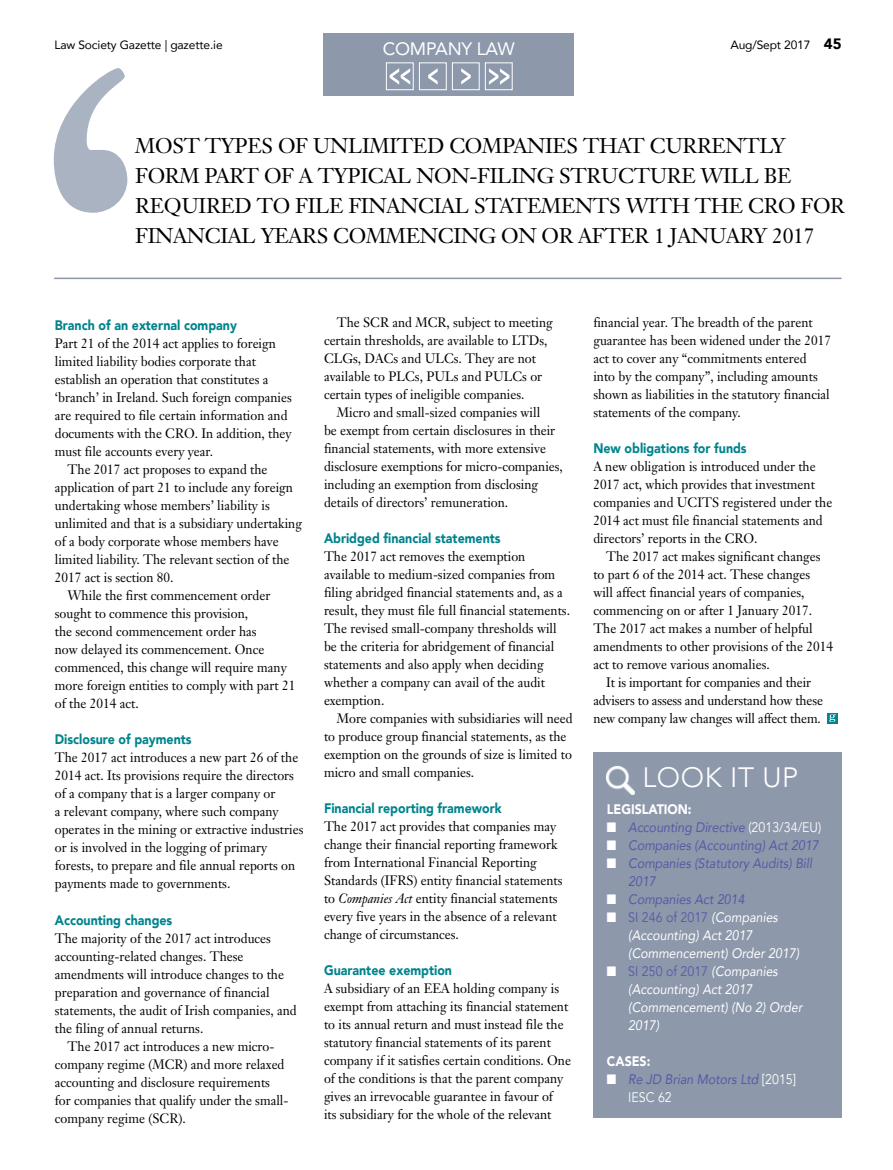
<style>
.page{position:relative;width:893px;height:1170px;background:#fff}
.page>*{position:absolute;margin:0;border:0;box-sizing:border-box;transform-origin:0 0}
.t1{font:300 27.9px "Avenir";letter-spacing:.02em;color:#fff}
.t2{font:21px/30px "Janson Text";letter-spacing:-.015em;color:#000}
.t3{font:18px "Avenir";letter-spacing:-.01em;color:#fff}
.t4{font:900 13.8px "Avenir";color:#00848d;scale:.9 1}
.t5{font:italic 13.8px/18px "Avenir";color:#5b57a6;scale:.9 1}
.t6{font:italic 13.8px/18px "Avenir";color:#fff;scale:.9 1}
.t7{font:900 13.8px "Avenir";color:#fff;scale:.9 1}
.t8{font:13.5px/18px "Janson Text";color:#000;scale:.95 1}
.t9{font:12px "Avenir";letter-spacing:-.01em;color:#000}
.s1{font-weight:900;font-size:15px}
.s2{font-style:italic}
.s3{color:#fff}
.s4{font-style:normal;color:#fff}
.s5{font-style:normal;color:#5b57a6}
</style>
<div class="page">
<div style="left:323px;top:33px;width:251px;height:63px;background:#8d98ab"></div>
<div style="left:386px;top:63px;width:27px;height:27px;border:1px solid #fff"></div>
<div style="left:419px;top:63px;width:27px;height:27px;border:1px solid #fff"></div>
<div style="left:452px;top:63px;width:27px;height:27px;border:1px solid #fff"></div>
<div style="left:485px;top:63px;width:27px;height:27px;border:1px solid #fff"></div>
<svg style="left:489px;top:68px;width:20px;height:17px"></svg>
<svg style="left:461px;top:68px;width:10px;height:17px"></svg>
<svg style="left:428px;top:68px;width:10px;height:17px"></svg>
<svg style="left:390px;top:68px;width:20px;height:17px"></svg>
<hr style="left:54px;top:277px;width:787px;height:2px;background:#8d98ab">
<svg style="left:54px;top:68px;width:73px;height:145px"></svg>
<div style="left:593px;top:752px;width:249px;height:365px;background:#8d98ab"></div>
<img style="left:607px;top:766px;width:28px;height:28px">
<svg style="left:827px;top:713px;width:10px;height:10px"></svg>
<svg style="left:829px;top:714px;width:7px;height:7px"></svg>
<p class="t9" style="left:55px;top:35px;width:170px">Law Society Gazette | gazette.ie</p>
<p class="t9" style="left:730px;top:35px;width:113px">Aug/Sept 2017 <span class="s1">45</span></p>
<h3 class="t3" style="left:383px;top:35px;width:134px">COMPANY LAW</h3>
<h2 class="t2" style="left:135px;top:130px;width:711px">MOST TYPES OF UNLIMITED COMPANIES THAT CURRENTLY FORM PART OF A TYPICAL NON-FILING STRUCTURE WILL BE REQUIRED TO FILE FINANCIAL STATEMENTS WITH THE CRO FOR FINANCIAL YEARS COMMENCING ON OR AFTER 1 JANUARY 2017</h2>
<p class="t4" style="left:55px;top:313px;width:204px">Branch of an external company</p>
<p class="t8" style="left:55px;top:334px;width:234px">Part 21 of the 2014 act applies to foreign</p>
<p class="t8" style="left:55px;top:352px;width:213px">limited liability bodies corporate that</p>
<p class="t8" style="left:55px;top:370px;width:226px">establish an operation that constitutes a</p>
<p class="t8" style="left:55px;top:388px;width:251px">‘branch’ in Ireland. Such foreign companies</p>
<p class="t8" style="left:55px;top:406px;width:246px">are required to file certain information and</p>
<p class="t8" style="left:55px;top:424px;width:251px">documents with the CRO. In addition, they</p>
<p class="t8" style="left:55px;top:442px;width:168px">must file accounts every year.</p>
<p class="t8" style="left:68px;top:460px;width:212px">The 2017 act proposes to expand the</p>
<p class="t8" style="left:55px;top:478px;width:252px">application of part 21 to include any foreign</p>
<p class="t8" style="left:55px;top:496px;width:228px">undertaking whose members’ liability is</p>
<p class="t8" style="left:55px;top:514px;width:262px">unlimited and that is a subsidiary undertaking</p>
<p class="t8" style="left:55px;top:532px;width:237px">of a body corporate whose members have</p>
<p class="t8" style="left:55px;top:550px;width:248px">limited liability. The relevant section of the</p>
<p class="t8" style="left:55px;top:568px;width:126px">2017 act is section 80.</p>
<p class="t8" style="left:68px;top:586px;width:215px">While the first commencement order</p>
<p class="t8" style="left:55px;top:604px;width:205px">sought to commence this provision,</p>
<p class="t8" style="left:55px;top:622px;width:214px">the second commencement order has</p>
<p class="t8" style="left:55px;top:640px;width:222px">now delayed its commencement. Once</p>
<p class="t8" style="left:55px;top:658px;width:246px">commenced, this change will require many</p>
<p class="t8" style="left:55px;top:676px;width:255px">more foreign entities to comply with part 21</p>
<p class="t8" style="left:55px;top:694px;width:90px">of the 2014 act.</p>
<p class="t4" style="left:55px;top:727px;width:154px">Disclosure of payments</p>
<p class="t8" style="left:55px;top:748px;width:263px">The 2017 act introduces a new part 26 of the 2014 act. Its provisions require the directors of a company that is a larger company or<br>a relevant company, where such company operates in the mining or extractive industries or is involved in the logging of primary forests, to prepare and file annual reports on payments made to governments.</p>
<p class="t4" style="left:55px;top:907px;width:132px">Accounting changes</p>
<p class="t8" style="left:55px;top:928px;width:229px">The majority of the 2017 act introduces</p>
<p class="t8" style="left:55px;top:946px;width:200px">accounting-related changes. These</p>
<p class="t8" style="left:55px;top:964px;width:243px">amendments will introduce changes to the</p>
<p class="t8" style="left:55px;top:982px;width:228px">preparation and governance of financial</p>
<p class="t8" style="left:55px;top:1000px;width:256px">statements, the audit of Irish companies, and</p>
<p class="t8" style="left:55px;top:1018px;width:158px">the filing of annual returns.</p>
<p class="t8" style="left:68px;top:1036px;width:219px">The 2017 act introduces a new micro-</p>
<p class="t8" style="left:55px;top:1054px;width:243px">company regime (MCR) and more relaxed</p>
<p class="t8" style="left:55px;top:1072px;width:228px">accounting and disclosure requirements</p>
<p class="t8" style="left:55px;top:1090px;width:247px">for companies that qualify under the small-</p>
<p class="t8" style="left:55px;top:1108px;width:139px">company regime (SCR).</p>
<p class="t8" style="left:324px;top:313px;width:242px;text-indent:13px">The SCR and MCR, subject to meeting certain thresholds, are available to LTDs, CLGs, DACs and ULCs. They are not available to PLCs, PULs and PULCs or certain types of ineligible companies.</p>
<p class="t8" style="left:324px;top:403px;width:253px;text-indent:13px">Micro and small-sized companies will<br>be exempt from certain disclosures in their financial statements, with more extensive disclosure exemptions for micro-companies, including an exemption from disclosing details of directors’ remuneration.</p>
<p class="t4" style="left:324px;top:526px;width:198px">Abridged financial statements</p>
<p class="t8" style="left:324px;top:547px;width:260px">The 2017 act removes the exemption available to medium-sized companies from filing abridged financial statements and, as a result, they must file full financial statements.<br>The revised small-company thresholds will be the criteria for abridgement of financial statements and also apply when deciding whether a company can avail of the audit exemption.</p>
<p class="t8" style="left:324px;top:709px;width:263px;text-indent:13px">More companies with subsidiaries will need to produce group financial statements, as the exemption on the grounds of size is limited to micro and small companies.</p>
<p class="t4" style="left:324px;top:796px;width:199px">Financial reporting framework</p>
<p class="t8" style="left:324px;top:817px;width:253px">The 2017 act provides that companies may change their financial reporting framework from International Financial Reporting Standards (IFRS) entity financial statements to <span class="s2">Companies Act</span> entity financial statements every five years in the absence of a relevant change of circumstances.</p>
<p class="t4" style="left:324px;top:958px;width:144px">Guarantee exemption</p>
<p class="t8" style="left:324px;top:979px;width:261px">A subsidiary of an EEA holding company is exempt from attaching its financial statement to its annual return and must instead file the statutory financial statements of its parent company if it satisfies certain conditions. One of the conditions is that the parent company gives an irrevocable guarantee in favour of<br>its subsidiary for the whole of the relevant</p>
<p class="t8" style="left:593px;top:313px;width:252px">financial year. The breadth of the parent guarantee has been widened under the 2017 act to cover any “commitments entered into by the company”, including amounts shown as liabilities in the statutory financial statements of the company.</p>
<p class="t4" style="left:593px;top:436px;width:172px">New obligations for funds</p>
<p class="t8" style="left:593px;top:457px;width:253px">A new obligation is introduced under the 2017 act, which provides that investment companies and UCITS registered under the 2014 act must file financial statements and directors’ reports in the CRO.</p>
<p class="t8" style="left:606px;top:547px;width:227px">The 2017 act makes significant changes</p>
<p class="t8" style="left:593px;top:565px;width:230px">to part 6 of the 2014 act. These changes</p>
<p class="t8" style="left:593px;top:583px;width:224px">will affect financial years of companies,</p>
<p class="t8" style="left:593px;top:601px;width:232px">commencing on or after 1 January 2017.</p>
<p class="t8" style="left:593px;top:619px;width:232px">The 2017 act makes a number of helpful</p>
<p class="t8" style="left:593px;top:637px;width:254px">amendments to other provisions of the 2014</p>
<p class="t8" style="left:593px;top:655px;width:187px">act to remove various anomalies.</p>
<p class="t8" style="left:606px;top:673px;width:217px">It is important for companies and their</p>
<p class="t8" style="left:593px;top:691px;width:243px">advisers to assess and understand how these</p>
<p class="t8" style="left:593px;top:709px;width:241px">new company law changes will affect them.</p>
<h1 class="t1" style="left:642px;top:761px;width:157px">LOOK IT UP</h1>
<p class="t7" style="left:607px;top:797px;width:96px">LEGISLATION:</p>
<p class="t5" style="left:607px;top:817px;width:240px"><span class="s3">■</span> Accounting Directive <span class="s4">(2013/34/EU)</span></p>
<p class="t5" style="left:607px;top:835px;width:237px"><span class="s3">■</span> Companies (Accounting) Act 2017</p>
<p class="t5" style="left:628px;top:853px;width:206px;text-indent:-21px"><span class="s3">■</span> Companies (Statutory Audits) Bill<br>2017</p>
<p class="t5" style="left:607px;top:889px;width:155px"><span class="s3">■</span> Companies Act 2014</p>
<p class="t6" style="left:628px;top:907px;width:192px;text-indent:-21px">■ <span class="s5">SI 246 of 2017</span> (Companies (Accounting) Act 2017 (Commencement) Order 2017)</p>
<p class="t6" style="left:628px;top:961px;width:195px;text-indent:-21px">■ <span class="s5">SI 250 of 2017</span> (Companies (Accounting) Act 2017 (Commencement) (No 2) Order<br>2017)</p>
<p class="t7" style="left:607px;top:1048px;width:50px">CASES:</p>
<p class="t5" style="left:628px;top:1069px;width:188px;text-indent:-21px"><span class="s3">■</span> Re JD Brian Motors Ltd <span class="s4">[2015]<br>IESC 62</span></p>
</div>
